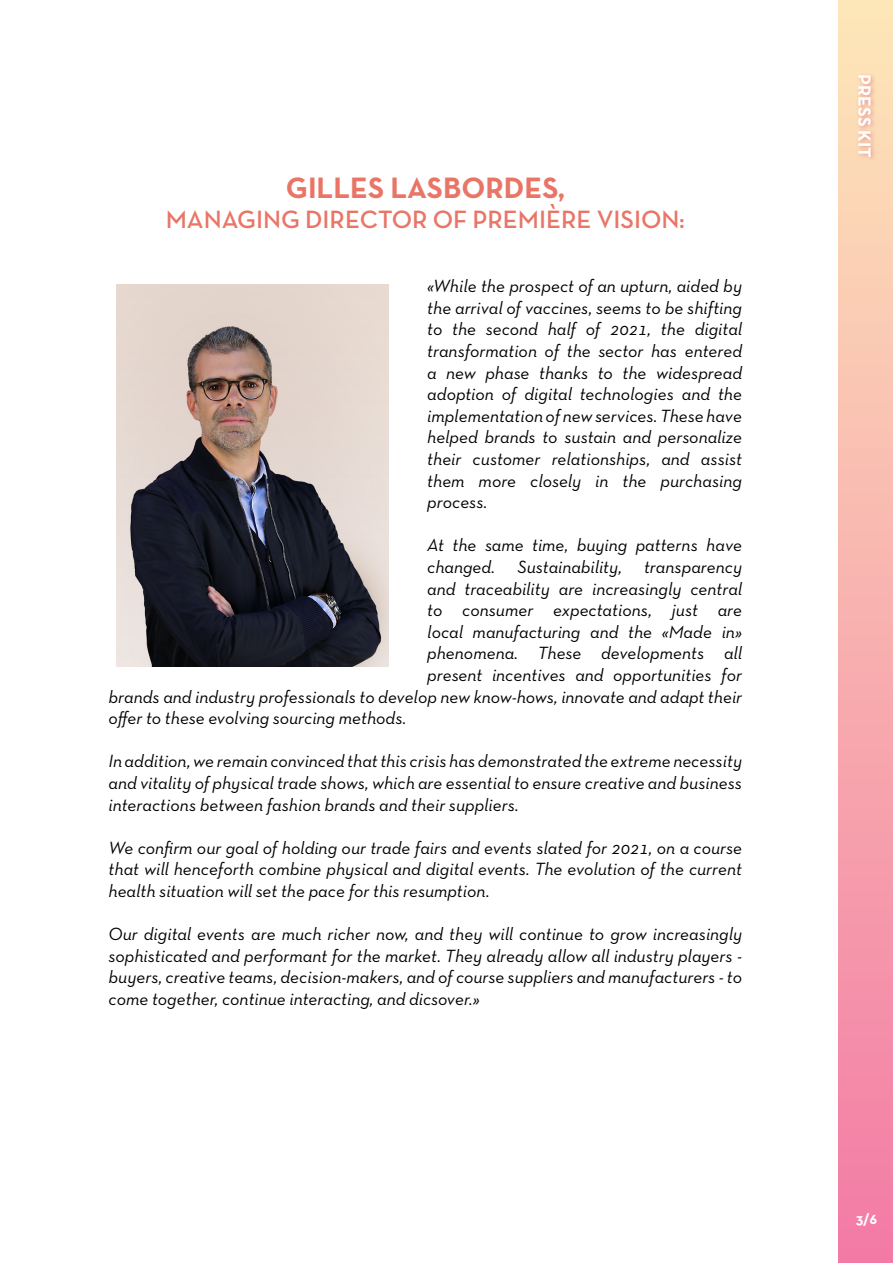
<style>
.page{position:relative;width:893px;height:1263px;background:#fff}
.page>*{position:absolute;margin:0;border:0;box-sizing:border-box;transform-origin:0 0}
.t1{font:700 30px "Neutra Text TF";color:#e97566}
.t2{font:600 25.5px "Neutra Text TF";color:#e97566}
.t3{font:italic 18px/21.6px "Neutra Text TF";color:#000;text-align:justify}
.t4{font:700 18px "Neutra Text TF";color:#fff}
.t5{font:700 15px "Neutra Text TF";color:#fff}
</style>
<div class="page">
<div style="left:839px;top:0;width:54px;height:1263px;background:linear-gradient(to bottom,#fde7b9,#f37aa6)"></div>
<img style="left:116px;top:284px;width:273px;height:382px">
<div style="left:855px;top:72px;width:22px;height:91px;background:#d3416a;opacity:.45"></div>
<h1 class="t1" style="left:286px;top:169px;width:280px">GILLES LASBORDES,</h1>
<h2 class="t2" style="left:166px;top:204px;width:520px">MANAGING DIRECTOR OF PREMIÈRE VISION:</h2>
<p class="t3" style="left:427px;top:275px;width:316px">«While the prospect of an upturn, aided by the arrival of vaccines, seems to be shifting to the second half of 2021, the digital transformation of the sector has entered a new phase thanks to the widespread adoption of digital technologies and the implementation of new services. These have helped brands to sustain and personalize their customer relationships, and assist them more closely in the purchasing process.</p>
<p class="t3" style="left:427px;top:534px;width:316px">At the same time, buying patterns have</p>
<p class="t3" style="left:427px;top:556px;width:316px">changed. Sustainability, transparency</p>
<p class="t3" style="left:427px;top:577px;width:316px">and traceability are increasingly central</p>
<p class="t3" style="left:427px;top:599px;width:316px">to consumer expectations, just are</p>
<p class="t3" style="left:427px;top:621px;width:316px">local manufacturing and the «Made in»</p>
<p class="t3" style="left:427px;top:642px;width:316px">phenomena. These developments all</p>
<p class="t3" style="left:427px;top:664px;width:316px">present incentives and opportunities for</p>
<p class="t3" style="left:109px;top:685px;width:635px">brands and industry professionals to develop new know-hows, innovate and adapt their</p>
<p class="t3" style="left:109px;top:707px;width:299px">offer to these evolving sourcing methods.</p>
<p class="t3" style="left:109px;top:750px;width:635px">In addition, we remain convinced that this crisis has demonstrated the extreme necessity and vitality of physical trade shows, which are essential to ensure creative and business interactions between fashion brands and their suppliers.</p>
<p class="t3" style="left:109px;top:837px;width:635px">We confirm our goal of holding our trade fairs and events slated for 2021, on a course that will henceforth combine physical and digital events. The evolution of the current health situation will set the pace for this resumption.</p>
<p class="t3" style="left:109px;top:923px;width:635px">Our digital events are much richer now, and they will continue to grow increasingly sophisticated and performant for the market. They already allow all industry players - buyers, creative teams, decision-makers, and of course suppliers and manufacturers - to come together, continue interacting, and dicsover.»</p>
<p class="t4" style="left:876px;top:74px;width:85px;rotate:90deg">PRESS KIT</p>
<p class="t5" style="left:856px;top:1209px;width:23px">3/6</p>
</div>
